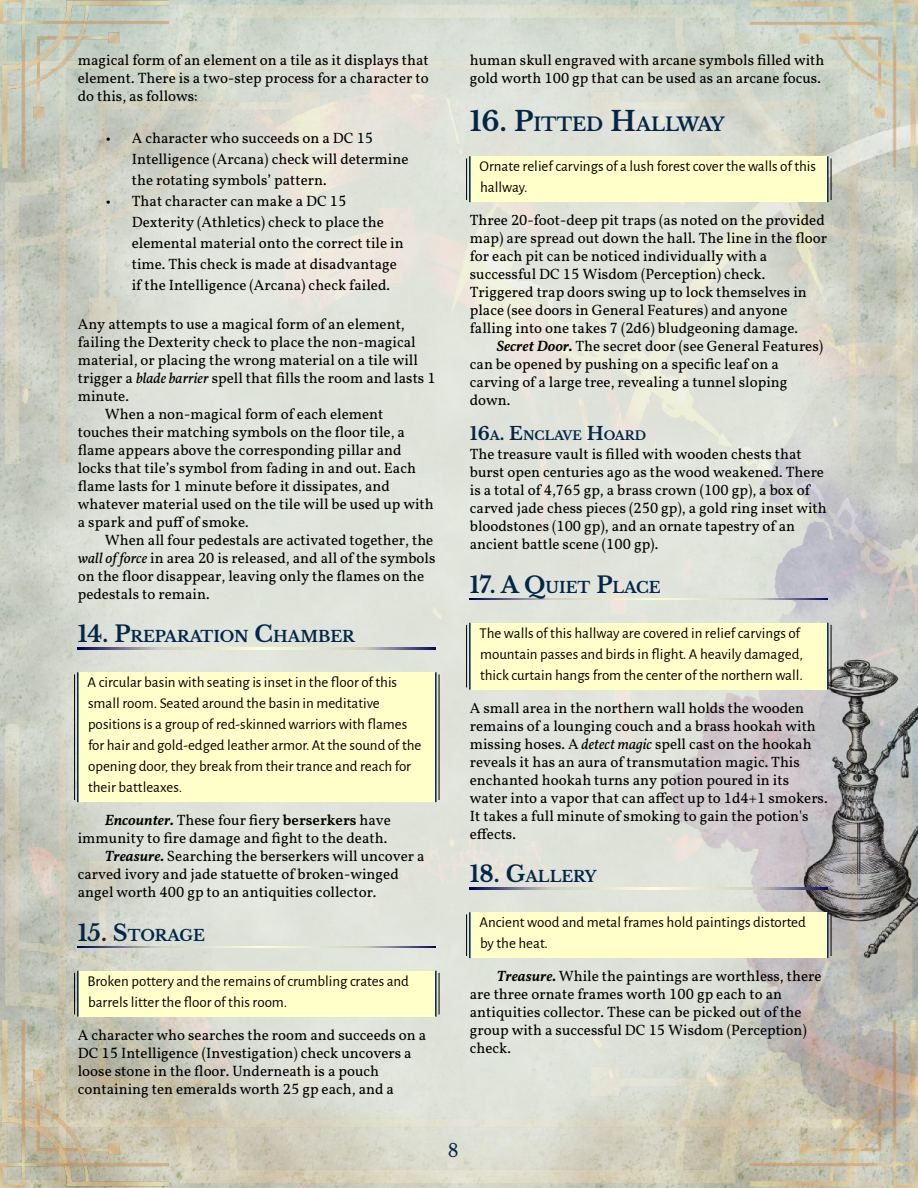
<style>
.page{position:relative;width:918px;height:1188px;background:#fff}
.page>*{position:absolute;margin:0;border:0;box-sizing:border-box;transform-origin:0 0}
.t1{font:700 18.6px "Libre Baskerville";color:#002749}
.t2{font:18px "Libre Baskerville";color:#002749}
.t3{font:700 15.45px "Libre Baskerville";color:#002749}
.t4{font:15px/18px "Vollkorn";color:#000}
.t5{font:15px/21px "Alegreya Sans";color:#000}
.t6{font:700 12.45px "Libre Baskerville";color:#002749}
.s1{font-style:italic}
.s2{font-size:22.5px}
.s3{font-weight:600;font-style:italic}
.s4{font-weight:600}
.s5{font-size:27px}
.s6{font-size:18px}
</style>
<div class="page">
<img style="left:0;top:463px;width:505px;height:262px">
<img style="left:0;top:0;width:726px;height:463px">
<img style="left:0;top:0;width:168px;height:168px">
<img style="left:0;top:725px;width:726px;height:463px">
<img style="left:0;top:1020px;width:168px;height:168px">
<img style="left:505px;top:393px;width:221px;height:774px">
<img style="left:726px;top:0;width:192px;height:1188px">
<svg style="left:78px;top:648px;width:358px;height:1px"></svg>
<div style="left:78px;top:672px;width:358px;height:130px;background:#ffffca"></div>
<hr style="left:435px;top:672px;width:2px;height:130px;background:#002749">
<hr style="left:77px;top:672px;width:2px;height:130px;background:#002749">
<hr style="left:439px;top:674px;width:1px;height:126px;background:#000">
<hr style="left:74px;top:674px;width:1px;height:126px;background:#000">
<svg style="left:78px;top:946px;width:358px;height:2px"></svg>
<div style="left:78px;top:971px;width:358px;height:46px;background:#ffffca"></div>
<hr style="left:435px;top:971px;width:2px;height:46px;background:#002749">
<hr style="left:77px;top:971px;width:2px;height:46px;background:#002749">
<hr style="left:439px;top:973px;width:1px;height:41px;background:#000">
<hr style="left:74px;top:973px;width:1px;height:41px;background:#000">
<div style="left:470px;top:156px;width:358px;height:46px;background:#ffffca"></div>
<hr style="left:827px;top:156px;width:2px;height:46px;background:#002749">
<hr style="left:469px;top:156px;width:2px;height:46px;background:#002749">
<hr style="left:831px;top:158px;width:1px;height:42px;background:#000">
<hr style="left:466px;top:158px;width:1px;height:42px;background:#000">
<svg style="left:470px;top:598px;width:358px;height:2px"></svg>
<div style="left:470px;top:623px;width:358px;height:67px;background:#ffffca"></div>
<hr style="left:827px;top:623px;width:2px;height:67px;background:#002749">
<hr style="left:469px;top:623px;width:2px;height:67px;background:#002749">
<hr style="left:831px;top:625px;width:1px;height:62px;background:#000">
<hr style="left:466px;top:625px;width:1px;height:62px;background:#000">
<svg style="left:470px;top:888px;width:358px;height:1px"></svg>
<div style="left:470px;top:912px;width:358px;height:46px;background:#ffffca"></div>
<hr style="left:827px;top:912px;width:2px;height:46px;background:#002749">
<hr style="left:469px;top:912px;width:2px;height:46px;background:#002749">
<hr style="left:831px;top:914px;width:1px;height:42px;background:#000">
<hr style="left:466px;top:914px;width:1px;height:42px;background:#000">
<p class="t4" style="left:78px;top:52px;width:353px;text-align:justify">magical form of an element on a tile as it displays that element. There is a two-step process for a character to do this, as follows:</p>
<p class="t4" style="left:132px;top:128px;width:278px;line-height:21px;text-indent:-26px">• A character who succeeds on a DC 15<br>Intelligence (Arcana) check will determine the rotating symbols’ pattern.</p>
<p class="t4" style="left:132px;top:191px;width:273px;line-height:21px;text-indent:-26px">• That character can make a DC 15<br>Dexterity (Athletics) check to place the elemental material onto the correct tile in time. This check is made at disadvantage if the Intelligence (Arcana) check failed.</p>
<p class="t4" style="left:78px;top:316px;width:329px">Any attempts to use a magical form of an element,</p>
<p class="t4" style="left:78px;top:334px;width:339px">failing the Dexterity check to place the non-magical</p>
<p class="t4" style="left:78px;top:352px;width:342px">material, or placing the wrong material on a tile will</p>
<p class="t4" style="left:78px;top:370px;width:359px">trigger a <span class="s1">blade barrier</span> spell that fills the room and lasts 1</p>
<p class="t4" style="left:78px;top:388px;width:53px">minute.</p>
<p class="t4" style="left:105px;top:406px;width:280px">When a non-magical form of each element</p>
<p class="t4" style="left:78px;top:424px;width:329px">touches their matching symbols on the floor tile, a</p>
<p class="t4" style="left:78px;top:442px;width:325px">flame appears above the corresponding pillar and</p>
<p class="t4" style="left:78px;top:460px;width:340px">locks that tile’s symbol from fading in and out. Each</p>
<p class="t4" style="left:78px;top:478px;width:314px">flame lasts for 1 minute before it dissipates, and</p>
<p class="t4" style="left:78px;top:496px;width:357px">whatever material used on the tile will be used up with</p>
<p class="t4" style="left:78px;top:514px;width:172px">a spark and puff of smoke.</p>
<p class="t4" style="left:105px;top:532px;width:330px">When all four pedestals are activated together, the</p>
<p class="t4" style="left:78px;top:550px;width:359px"><span class="s1">wall of force</span> in area 20 is released, and all of the symbols</p>
<p class="t4" style="left:78px;top:568px;width:348px">on the floor disappear, leaving only the flames on the</p>
<p class="t4" style="left:78px;top:586px;width:133px">pedestals to remain.</p>
<p class="t3" style="left:78px;top:627px;width:279px"><span class="s2">14. P</span>REPARATION <span class="s2">C</span>HAMBER</p>
<p class="t5" style="left:88px;top:672px;width:335px">A circular basin with seating is inset in the floor of this small room. Seated around the basin in meditative positions is a group of red-skinned warriors with flames for hair and gold-edged leather armor. At the sound of the opening door, they break from their trance and reach for their battleaxes.</p>
<p class="t4" style="left:105px;top:812px;width:288px"><span class="s3">Encounter.</span> These four fiery <span class="s4">berserkers</span> have</p>
<p class="t4" style="left:78px;top:830px;width:311px">immunity to fire damage and fight to the death.</p>
<p class="t4" style="left:105px;top:848px;width:321px"><span class="s3">Treasure.</span> Searching the berserkers will uncover a</p>
<p class="t4" style="left:78px;top:866px;width:323px">carved ivory and jade statuette of broken-winged</p>
<p class="t4" style="left:78px;top:884px;width:300px">angel worth 400 gp to an antiquities collector.</p>
<p class="t3" style="left:78px;top:926px;width:129px"><span class="s2">15. S</span>TORAGE</p>
<p class="t5" style="left:88px;top:971px;width:323px">Broken pottery and the remains of crumbling crates and barrels litter the floor of this room.</p>
<p class="t4" style="left:78px;top:1027px;width:350px">A character who searches the room and succeeds on a DC 15 Intelligence (Investigation) check uncovers a loose stone in the floor. Underneath is a pouch containing ten emeralds worth 25 gp each, and a</p>
<p class="t4" style="left:470px;top:52px;width:356px">human skull engraved with arcane symbols filled with gold worth 100 gp that can be used as an arcane focus.</p>
<p class="t1" style="left:470px;top:113px;width:256px"><span class="s5">16. P</span>ITTED <span class="s5">H</span>ALLWAY</p>
<p class="t5" style="left:480px;top:156px;width:338px">Ornate relief carvings of a lush forest cover the walls of this hallway.</p>
<p class="t4" style="left:470px;top:212px;width:359px">Three 20-foot-deep pit traps (as noted on the provided map) are spread out down the hall. The line in the floor for each pit can be noticed individually with a successful DC 15 Wisdom (Perception) check.<br>Triggered trap doors swing up to lock themselves in place (see doors in General Features) and anyone falling into one takes 7 (2d6) bludgeoning damage.</p>
<p class="t4" style="left:470px;top:338px;width:355px;text-indent:27px"><span class="s3">Secret Door.</span> The secret door (see General Features) can be opened by pushing on a specific leaf on a carving of a large tree, revealing a tunnel sloping down.</p>
<p class="t6" style="left:470px;top:428px;width:178px"><span class="s6">16</span>A<span class="s6">. E</span>NCLAVE <span class="s6">H</span>OARD</p>
<p class="t4" style="left:470px;top:446px;width:359px">The treasure vault is filled with wooden chests that burst open centuries ago as the wood weakened. There is a total of 4,765 gp, a brass crown (100 gp), a box of carved jade chess pieces (250 gp), a gold ring inset with bloodstones (100 gp), and an ornate tapestry of an ancient battle scene (100 gp).</p>
<p class="t3" style="left:470px;top:578px;width:192px"><span class="s2">17. A Q</span>UIET <span class="s2">P</span>LACE</p>
<p class="t5" style="left:480px;top:623px;width:325px">The walls of this hallway are covered in relief carvings of mountain passes and birds in flight. A heavily damaged, thick curtain hangs from the center of the northern wall.</p>
<p class="t4" style="left:470px;top:700px;width:359px">A small area in the northern wall holds the wooden remains of a lounging couch and a brass hookah with missing hoses. A <span class="s1">detect magic</span> spell cast on the hookah reveals it has an aura of transmutation magic. This enchanted hookah turns any potion poured in its water into a vapor that can affect up to 1d4+1 smokers.<br>It takes a full minute of smoking to gain the potion's effects.</p>
<p class="t3" style="left:470px;top:867px;width:128px"><span class="s2">18. G</span>ALLERY</p>
<p class="t5" style="left:480px;top:912px;width:328px">Ancient wood and metal frames hold paintings distorted by the heat.</p>
<p class="t4" style="left:470px;top:968px;width:353px;text-indent:27px"><span class="s3">Treasure.</span> While the paintings are worthless, there are three ornate frames worth 100 gp each to an antiquities collector. These can be picked out of the group with a successful DC 15 Wisdom (Perception) check.</p>
<p class="t2" style="left:448px;top:1140px;width:12px">8</p>
</div>
